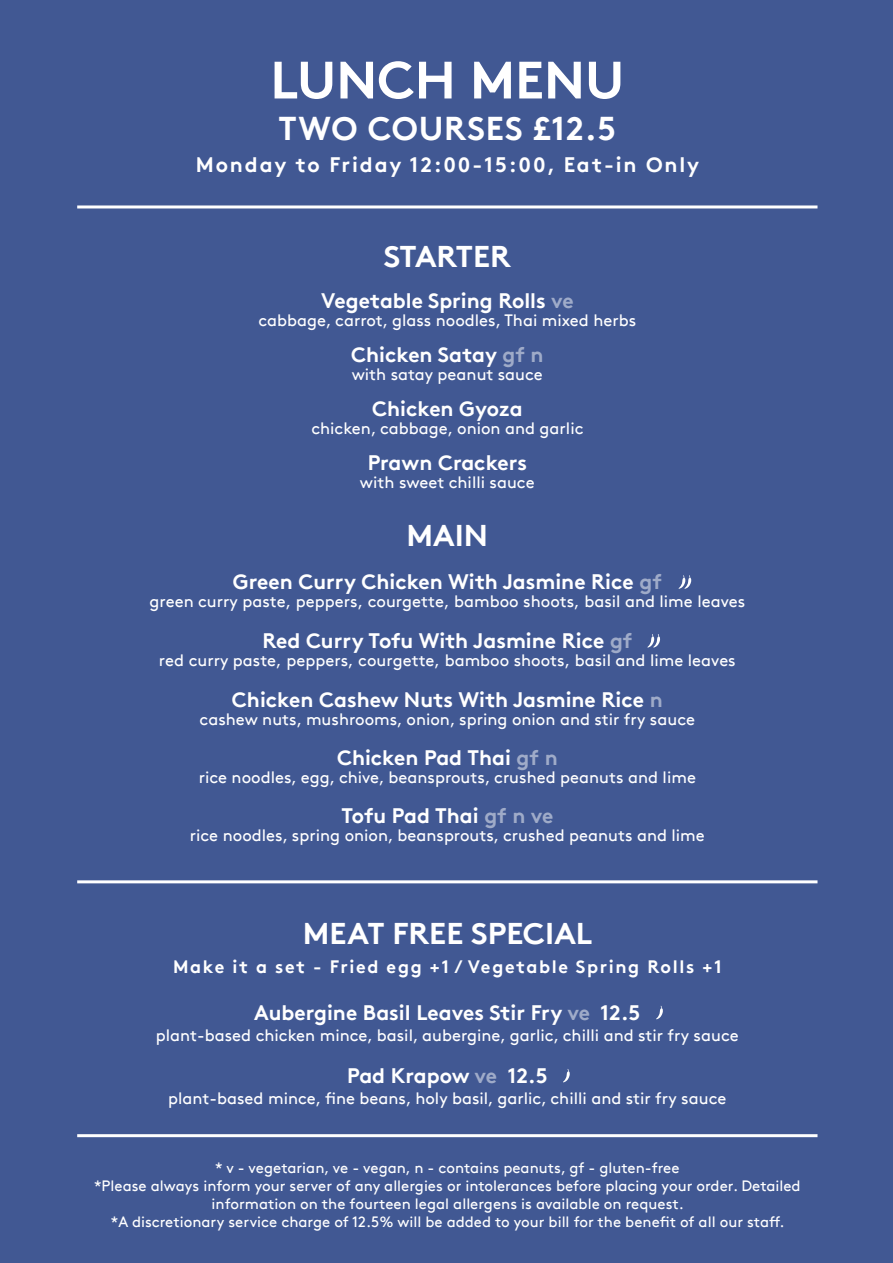
<style>
.page{position:relative;width:893px;height:1263px;background:#415893}
.page>*{position:absolute;margin:0;border:0;box-sizing:border-box;transform-origin:0 0}
.t1{font:700 52.5px "Brown";color:#fff}
.t2{font:700 33px "Brown";letter-spacing:.02em;color:#fff}
.t3{font:700 30px "Brown";color:#fff}
.t4{font:700 21px "Brown";color:#fff}
.t5{font:700 21px "Brown";letter-spacing:.09em;color:#fff}
.t6{font:700 18px "Brown";letter-spacing:.09em;color:#fff}
.t7{font:16.5px "Brown";color:#fff}
.t8{font:15px/18px "Brown";color:#fff;text-align:center}
.s1{color:rgb(255 255 255/.5)}
</style>
<div class="page">
<hr style="left:77px;top:880px;width:740px;height:3px;background:#fff">
<hr style="left:77px;top:205px;width:740px;height:3px;background:#fff">
<hr style="left:77px;top:1134px;width:740px;height:3px;background:#fff">
<svg style="left:678px;top:575px;width:13px;height:14px"></svg>
<svg style="left:647px;top:634px;width:13px;height:14px"></svg>
<svg style="left:656px;top:1006px;width:7px;height:14px"></svg>
<svg style="left:563px;top:1069px;width:7px;height:14px"></svg>
<h1 class="t1" style="left:270px;top:48px;width:355px">LUNCH MENU</h1>
<h2 class="t2" style="left:278px;top:108px;width:339px">TWO COURSES £12.5</h2>
<p class="t5" style="left:196px;top:152px;width:505px">Monday to Friday 12:00-15:00, Eat-in Only</p>
<h3 class="t3" style="left:384px;top:238px;width:129px">STARTER</h3>
<p class="t4" style="left:321px;top:288px;width:254px">Vegetable Spring Rolls <span class="s1">ve</span></p>
<p class="t7" style="left:258px;top:310px;width:379px">cabbage, carrot, glass noodles, Thai mixed herbs</p>
<p class="t4" style="left:351px;top:342px;width:194px">Chicken Satay <span class="s1">gf n</span></p>
<p class="t7" style="left:352px;top:364px;width:193px">with satay peanut sauce</p>
<p class="t4" style="left:372px;top:396px;width:152px">Chicken Gyoza</p>
<p class="t7" style="left:311px;top:418px;width:273px">chicken, cabbage, onion and garlic</p>
<p class="t4" style="left:368px;top:450px;width:161px">Prawn Crackers</p>
<p class="t7" style="left:360px;top:472px;width:176px">with sweet chilli sauce</p>
<h3 class="t3" style="left:406px;top:518px;width:83px">MAIN</h3>
<p class="t4" style="left:233px;top:569px;width:430px">Green Curry Chicken With Jasmine Rice <span class="s1">gf</span></p>
<p class="t7" style="left:149px;top:591px;width:597px">green curry paste, peppers, courgette, bamboo shoots, basil and lime leaves</p>
<p class="t4" style="left:262px;top:628px;width:372px">Red Curry Tofu With Jasmine Rice <span class="s1">gf</span></p>
<p class="t7" style="left:159px;top:650px;width:578px">red curry paste, peppers, courgette, bamboo shoots, basil and lime leaves</p>
<p class="t4" style="left:232px;top:686px;width:432px">Chicken Cashew Nuts With Jasmine Rice <span class="s1">n</span></p>
<p class="t7" style="left:200px;top:709px;width:497px">cashew nuts, mushrooms, onion, spring onion and stir fry sauce</p>
<p class="t4" style="left:337px;top:745px;width:222px">Chicken Pad Thai <span class="s1">gf n</span></p>
<p class="t7" style="left:199px;top:767px;width:499px">rice noodles, egg, chive, beansprouts, crushed peanuts and lime</p>
<p class="t4" style="left:341px;top:803px;width:213px">Tofu Pad Thai <span class="s1">gf n ve</span></p>
<p class="t7" style="left:190px;top:825px;width:516px">rice noodles, spring onion, beansprouts, crushed peanuts and lime</p>
<h3 class="t3" style="left:303px;top:915px;width:291px">MEAT FREE SPECIAL</h3>
<p class="t6" style="left:173px;top:956px;width:550px">Make it a set - Fried egg +1 / Vegetable Spring Rolls +1</p>
<p class="t4" style="left:254px;top:999px;width:387px">Aubergine Basil Leaves Stir Fry <span class="s1">ve</span> 12.5</p>
<p class="t7" style="left:156px;top:1025px;width:584px">plant-based chicken mince, basil, aubergine, garlic, chilli and stir fry sauce</p>
<p class="t4" style="left:347px;top:1062px;width:202px">Pad Krapow <span class="s1">ve</span> 12.5</p>
<p class="t7" style="left:168px;top:1088px;width:559px">plant-based mince, fine beans, holy basil, garlic, chilli and stir fry sauce</p>
<p class="t8" style="left:94px;top:1159px;width:708px">* v - vegetarian, ve - vegan, n - contains peanuts, gf - gluten-free<br>*Please always inform your server of any allergies or intolerances before placing your order. Detailed information on the fourteen legal allergens is available on request.<br>*A discretionary service charge of 12.5% will be added to your bill for the benefit of all our staff.</p>
</div>
